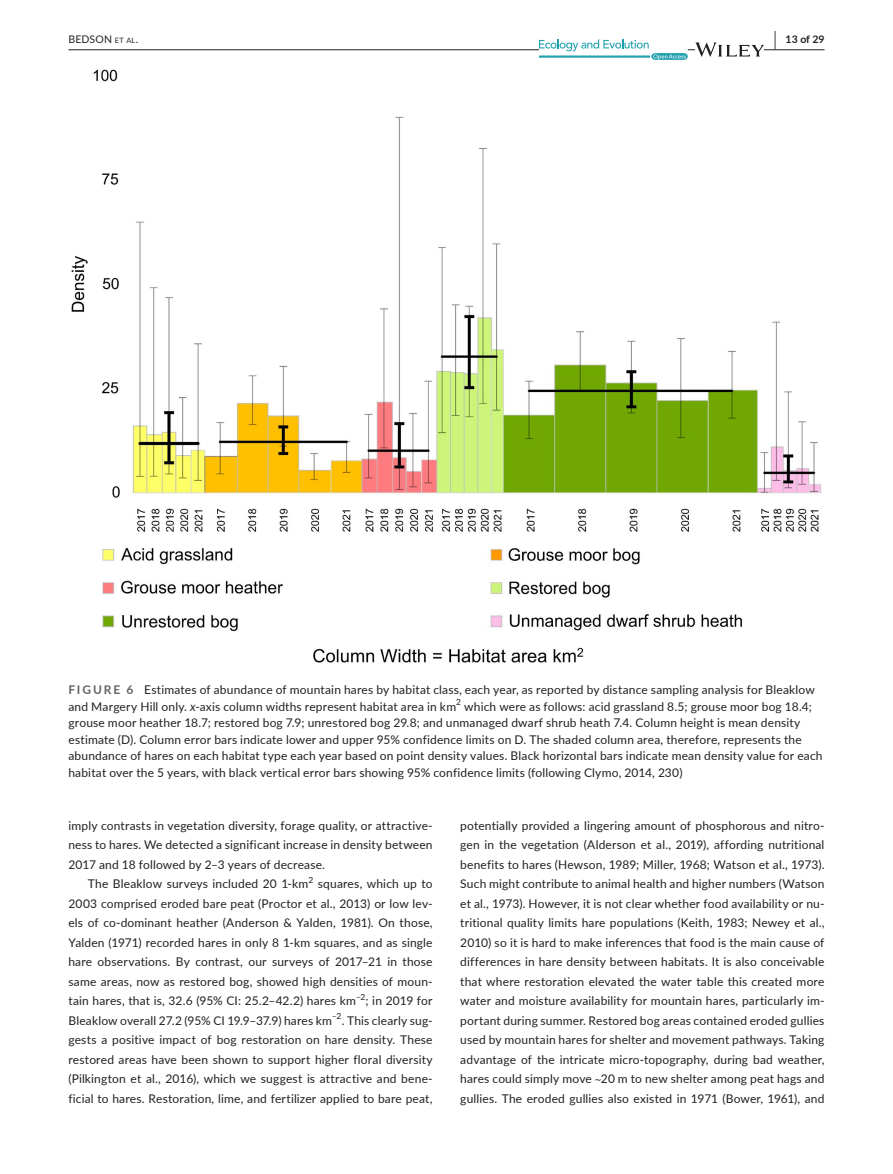
<style>
.page{position:relative;width:893px;height:1174px;background:#fff}
.page>*{position:absolute;margin:0;border:0;box-sizing:border-box;transform-origin:0 0}
.t1{font:12px/19.5px "Lato";letter-spacing:.015em;color:#231f20;text-align:justify}
.t2{font:10.5px "Lato";letter-spacing:.02em;color:#231f20}
.t3{font:700 10.5px "Lato";color:#231f20}
.t4{font:8.4px "Lato";color:#231f20}
.s1{font-size:7.35px}
.s2{font-size:19.5px}
.s3{font-weight:700;color:#636366}
.s4{font-style:italic}
.s5{font-family:"STIX"}
</style>
<div class="page">
<hr style="left:68px;top:49px;width:756px;height:1px;background:#231f20">
<svg style="left:539px;top:39px;width:149px;height:21px"></svg>
<svg style="left:695px;top:42px;width:69px;height:15px"></svg>
<img style="left:72px;top:69px;width:749px;height:593px">
<p class="t2" style="left:68px;top:31px;width:71px">BEDSON <span class="s1">et al</span>.</p>
<p class="t3" style="left:774px;top:31px;width:52px"><span class="s2">|</span> 13 of 29</p>
<p class="t1" style="left:68px;top:681px;width:748px;line-height:16.5px"><span class="s3">FIGURE 6</span> Estimates of abundance of mountain hares by habitat class, each year, as reported by distance sampling analysis for Bleaklow and Margery Hill only. <span class="s4">x</span>-axis column widths represent habitat area in km</p>
<p class="t4" style="left:456px;top:696px;width:6px">2</p>
<p class="t1" style="left:68px;top:697px;width:756px;line-height:16.5px;text-align:left;text-indent:396px">which were as follows: acid grassland 8.5; grouse moor bog 18.4; grouse moor heather 18.7; restored bog 7.9; unrestored bog 29.8; and unmanaged dwarf shrub heath 7.4. Column height is mean density estimate (D). Column error bars indicate lower and upper 95% confidence limits on D. The shaded column area, therefore, represents the abundance of hares on each habitat type each year based on point density values. Black horizontal bars indicate mean density value for each habitat over the 5 years, with black vertical error bars showing 95% confidence limits (following Clymo, 2014, 230)</p>
<p class="t1" style="left:68px;top:815px;width:366px">imply contrasts in vegetation diversity, forage quality, or attractive-</p>
<p class="t1" style="left:68px;top:834px;width:366px">ness to hares. We detected a significant increase in density between</p>
<p class="t1" style="left:68px;top:854px;width:258px">2017 and 18 followed by 2–3 years of decrease.</p>
<p class="t1" style="left:88px;top:873px;width:222px">The Bleaklow surveys included 20 1-km</p>
<p class="t4" style="left:308px;top:874px;width:6px">2</p>
<p class="t1" style="left:68px;top:873px;width:366px;text-indent:249px">squares, which up to 2003 comprised eroded bare peat (Proctor et al., 2013) or low lev&shy;els of co-dominant heather (Anderson &amp; Yalden, 1981). On those, Yalden (1971) recorded hares in only 8 1-km squares, and as single hare observations. By contrast, our surveys of 2017–21 in those same areas, now as restored bog, showed high densities of moun&shy;tain hares, that is, 32.6 (95% CI: 25.2–42.2) hares km<sup>−2</sup>; in 2019 for Bleaklow overall 27.2 (95% CI 19.9–37.9) hares km<sup>−2</sup>. This clearly sug&shy;gests a positive impact of bog restoration on hare density. These restored areas have been shown to support higher floral diversity (Pilkington et al., 2016), which we suggest is attractive and bene&shy;ficial to hares. Restoration, lime, and fertilizer applied to bare peat,</p>
<p class="t1" style="left:460px;top:815px;width:366px">potentially provided a lingering amount of phosphorous and nitro&shy;gen in the vegetation (Alderson et al., 2019), affording nutritional benefits to hares (Hewson, 1989; Miller, 1968; Watson et al., 1973).<br>Such might contribute to animal health and higher numbers (Watson et al., 1973). However, it is not clear whether food availability or nu&shy;tritional quality limits hare populations (Keith, 1983; Newey et al., 2010) so it is hard to make inferences that food is the main cause of differences in hare density between habitats. It is also conceivable that where restoration elevated the water table this created more water and moisture availability for mountain hares, particularly im&shy;portant during summer. Restored bog areas contained eroded gullies used by mountain hares for shelter and movement pathways. Taking advantage of the intricate micro-topography, during bad weather, hares could simply move <span class="s5">~</span>20 m to new shelter among peat hags and gullies. The eroded gullies also existed in 1971 (Bower, 1961), and</p>
</div>
